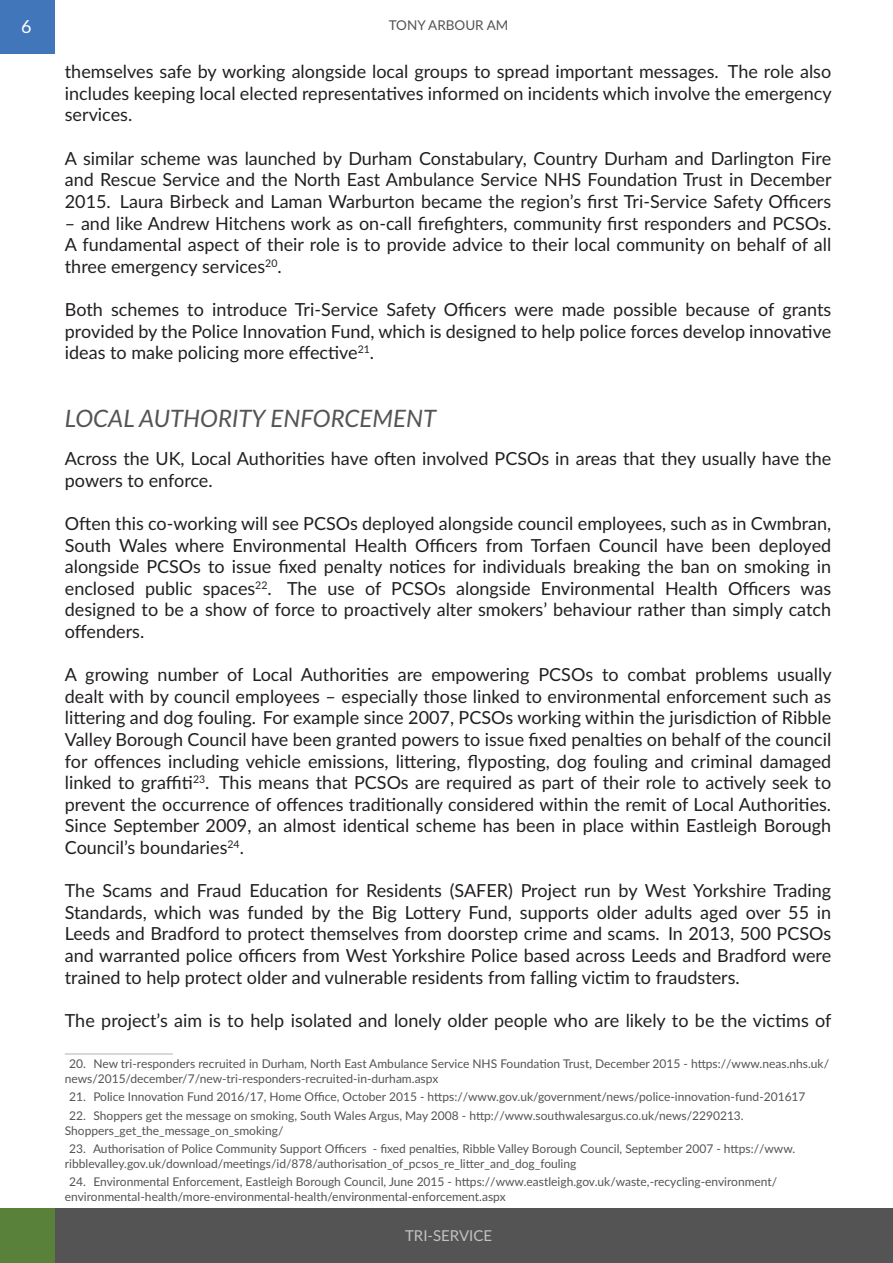
<style>
.page{position:relative;width:893px;height:1263px;background:#fff}
.page>*{position:absolute;margin:0;border:0;box-sizing:border-box;transform-origin:0 0}
.t1{font:italic 24px "Lato Latin";color:#545454}
.t2{font:18px/21.6px "Lato Latin";color:#231f20;text-align:justify}
.t3{font:18px "Lato Latin";color:#fff}
.t4{font:15px "Lato Latin";color:#c2c2c2}
.t5{font:13.5px "Lato Latin";color:#545454}
.t6{font:12px/14.4px "Lato Latin";color:#545454}
</style>
<div class="page">
<div style="left:51px;top:1209px;width:842px;height:54px;background:#545454"></div>
<div style="left:0;top:1209px;width:54px;height:54px;background:#5a8139"></div>
<div style="left:0;top:0;width:54px;height:53px;background:#4276bb"></div>
<hr style="left:65px;top:1053px;width:108px;height:2px;background:#ccc">
<p class="t3" style="left:21px;top:16px;width:12px">6</p>
<p class="t5" style="left:389px;top:17px;width:121px">TONY ARBOUR AM</p>
<p class="t2" style="left:65px;top:61px;width:768px">themselves safe by working alongside local groups to spread important messages. The role also includes keeping local elected representatives informed on incidents which involve the emergency services.</p>
<p class="t2" style="left:65px;top:147px;width:768px">A similar scheme was launched by Durham Constabulary, Country Durham and Darlington Fire and Rescue Service and the North East Ambulance Service NHS Foundation Trust in December 2015. Laura Birbeck and Laman Warburton became the region’s first Tri-Service Safety Officers</p>
<p class="t2" style="left:65px;top:212px;width:768px">– and like Andrew Hitchens work as on-call firefighters, community first responders and PCSOs.<br>A fundamental aspect of their role is to provide advice to their local community on behalf of all three emergency services<sup>20</sup>.</p>
<p class="t2" style="left:65px;top:298px;width:768px">Both schemes to introduce Tri-Service Safety Officers were made possible because of grants provided by the Police Innovation Fund, which is designed to help police forces develop innovative ideas to make policing more effective<sup>21</sup>.</p>
<h1 class="t1" style="left:65px;top:404px;width:373px">LOCAL AUTHORITY ENFORCEMENT</h1>
<p class="t2" style="left:65px;top:448px;width:768px">Across the UK, Local Authorities have often involved PCSOs in areas that they usually have the powers to enforce.</p>
<p class="t2" style="left:65px;top:512px;width:768px">Often this co-working will see PCSOs deployed alongside council employees, such as in Cwmbran, South Wales where Environmental Health Officers from Torfaen Council have been deployed alongside PCSOs to issue fixed penalty notices for individuals breaking the ban on smoking in enclosed public spaces<sup>22</sup>. The use of PCSOs alongside Environmental Health Officers was designed to be a show of force to proactively alter smokers’ behaviour rather than simply catch offenders.</p>
<p class="t2" style="left:65px;top:664px;width:768px">A growing number of Local Authorities are empowering PCSOs to combat problems usually dealt with by council employees – especially those linked to environmental enforcement such as littering and dog fouling. For example since 2007, PCSOs working within the jurisdiction of Ribble Valley Borough Council have been granted powers to issue fixed penalties on behalf of the council for offences including vehicle emissions, littering, flyposting, dog fouling and criminal damaged linked to graffiti<sup>23</sup>. This means that PCSOs are required as part of their role to actively seek to prevent the occurrence of offences traditionally considered within the remit of Local Authorities.<br>Since September 2009, an almost identical scheme has been in place within Eastleigh Borough Council’s boundaries<sup>24</sup>.</p>
<p class="t2" style="left:65px;top:880px;width:768px">The Scams and Fraud Education for Residents (SAFER) Project run by West Yorkshire Trading Standards, which was funded by the Big Lottery Fund, supports older adults aged over 55 in Leeds and Bradford to protect themselves from doorstep crime and scams. In 2013, 500 PCSOs and warranted police officers from West Yorkshire Police based across Leeds and Bradford were trained to help protect older and vulnerable residents from falling victim to fraudsters.</p>
<p class="t2" style="left:65px;top:1009px;width:768px">The project’s aim is to help isolated and lonely older people who are likely to be the victims of</p>
<p class="t6" style="left:65px;top:1057px;width:766px;text-indent:4px">20. New tri-responders recruited in Durham, North East Ambulance Service NHS Foundation Trust, December 2015 - https://www.neas.nhs.uk/ news/2015/december/7/new-tri-responders-recruited-in-durham.aspx</p>
<p class="t6" style="left:69px;top:1090px;width:738px">21. Police Innovation Fund 2016/17, Home Office, October 2015 - https://www.gov.uk/government/news/police-innovation-fund-201617</p>
<p class="t6" style="left:65px;top:1108px;width:680px;text-indent:4px">22. Shoppers get the message on smoking, South Wales Argus, May 2008 - http://www.southwalesargus.co.uk/news/2290213.<br>Shoppers_get_the_message_on_smoking/</p>
<p class="t6" style="left:65px;top:1141px;width:732px;text-indent:4px">23. Authorisation of Police Community Support Officers - fixed penalties, Ribble Valley Borough Council, September 2007 - https://www. ribblevalley.gov.uk/download/meetings/id/878/authorisation_of_pcsos_re_litter_and_dog_fouling</p>
<p class="t6" style="left:65px;top:1174px;width:714px;text-indent:4px">24. Environmental Enforcement, Eastleigh Borough Council, June 2015 - https://www.eastleigh.gov.uk/waste,-recycling-environment/ environmental-health/more-environmental-health/environmental-enforcement.aspx</p>
<p class="t4" style="left:405px;top:1227px;width:88px">TRI-SERVICE</p>
</div>
